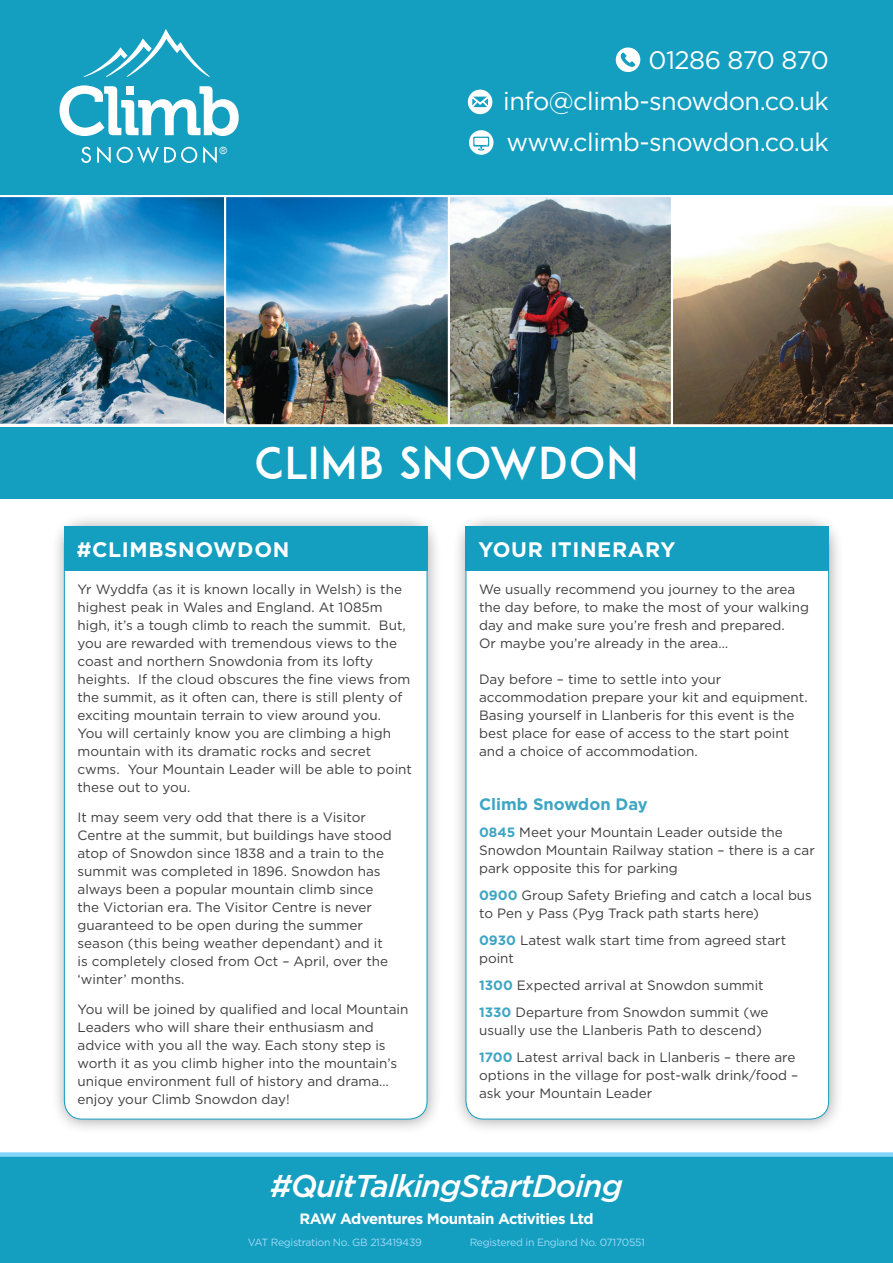
<style>
.page{position:relative;width:893px;height:1263px;background:#fff}
.page>*{position:absolute;margin:0;border:0;box-sizing:border-box;transform-origin:0 0}
.t1{font:43.5px "ADAM.CGPRO";letter-spacing:.02em;color:#fff}
.t2{font:italic 500 31.5px "Gotham";letter-spacing:-.03em;color:#fff}
.t3{font:25.35px/41.1px "Gotham";letter-spacing:-.02em;color:#fff;text-align:justify}
.t4{font:700 21px "Gotham";letter-spacing:.03em;color:#fff}
.t5{font:700 16.5px "Gotham";color:#3ea5c4}
.t6{font:700 15px "Gotham";letter-spacing:-.03em;color:#fff}
.t7{font:13.5px/18px "Gotham";color:#3e3e3f}
.t8{font:10.5px "Gotham";letter-spacing:-.03em;color:#9edcf8}
.t9{font:condensed 9.6px "Futura LT";color:#fff}
.s1{font-weight:700;color:#3ea5c4}
</style>
<div class="page">
<div style="left:0;top:0;width:893px;height:202px;background:#149ec0"></div>
<div style="left:0;top:1152px;width:893px;height:111px;background:#149ec0"></div>
<img style="left:227px;top:198px;width:443px;height:225px">
<svg style="left:673px;top:195px;width:220px;height:230px"></svg>
<img style="left:0;top:195px;width:224px;height:229px">
<div style="left:224px;top:195px;width:226px;height:231px;border:2px solid #fff"></div>
<div style="left:448px;top:195px;width:225px;height:231px;border:2px solid #fff"></div>
<div style="left:468px;top:90px;width:24px;height:24px;background:#fff;border-radius:50%"></div>
<svg style="left:471px;top:96px;width:17px;height:12px"></svg>
<div style="left:616px;top:47px;width:24px;height:25px;background:#fff;border-radius:50%"></div>
<svg style="left:621px;top:52px;width:14px;height:15px"></svg>
<svg style="left:469px;top:130px;width:24px;height:25px"></svg>
<svg style="left:473px;top:137px;width:16px;height:14px"></svg>
<div style="left:51px;top:513px;width:392px;height:622px;background:#231f20;opacity:.41"></div>
<div style="left:64px;top:527px;width:363px;height:592px;background:#fff;border-radius:18px"></div>
<div style="left:452px;top:513px;width:392px;height:622px;background:#231f20;opacity:.4"></div>
<div style="left:466px;top:527px;width:363px;height:592px;background:#fff;border-radius:18px"></div>
<div style="left:64px;top:526px;width:363px;height:45px;background:#149ec0"></div>
<div style="left:466px;top:526px;width:363px;height:45px;background:#149ec0"></div>
<div style="left:0;top:427px;width:893px;height:72px;background:#149ec0"></div>
<svg style="left:60px;top:85px;width:179px;height:51px"></svg>
<svg style="left:84px;top:29px;width:126px;height:48px"></svg>
<svg style="left:81px;top:147px;width:10px;height:16px"></svg>
<svg style="left:97px;top:146px;width:14px;height:17px"></svg>
<svg style="left:117px;top:147px;width:80px;height:16px"></svg>
<svg style="left:203px;top:146px;width:14px;height:17px"></svg>
<p class="t9" style="left:220px;top:145px;width:9px">®</p>
<h3 class="t3" style="left:503px;top:39px;width:327px;text-indent:145px">01286 870 870 info@climb-snowdon.co.uk www.climb-snowdon.co.uk</h3>
<h1 class="t1" style="left:254px;top:437px;width:386px">CLIMB SNOWDON</h1>
<h3 class="t4" style="left:77px;top:536px;width:214px">#CLIMBSNOWDON</h3>
<h3 class="t4" style="left:478px;top:536px;width:199px">YOUR ITINERARY</h3>
<p class="t7" style="left:78px;top:580px;width:336px">Yr Wyddfa (as it is known locally in Welsh) is the highest peak in Wales and England. At 1085m high, it’s a tough climb to reach the summit. But, you are rewarded with tremendous views to the coast and northern Snowdonia from its lofty heights. If the cloud obscures the fine views from the summit, as it often can, there is still plenty of exciting mountain terrain to view around you.<br>You will certainly know you are climbing a high mountain with its dramatic rocks and secret cwms. Your Mountain Leader will be able to point these out to you.</p>
<p class="t7" style="left:78px;top:808px;width:316px">It may seem very odd that there is a Visitor Centre at the summit, but buildings have stood atop of Snowdon since 1838 and a train to the summit was completed in 1896. Snowdon has always been a popular mountain climb since the Victorian era. The Visitor Centre is never guaranteed to be open during the summer season (this being weather dependant) and it is completely closed from Oct – April, over the ‘winter’ months.</p>
<p class="t7" style="left:78px;top:1000px;width:332px">You will be joined by qualified and local Mountain Leaders who will share their enthusiasm and advice with you all the way. Each stony step is worth it as you climb higher into the mountain’s unique environment full of history and drama… enjoy your Climb Snowdon day!</p>
<p class="t7" style="left:479px;top:580px;width:331px">We usually recommend you journey to the area the day before, to make the most of your walking day and make sure you’re fresh and prepared.<br>Or maybe you’re already in the area…</p>
<p class="t7" style="left:479px;top:670px;width:330px">Day before – time to settle into your accommodation prepare your kit and equipment.<br>Basing yourself in Llanberis for this event is the best place for ease of access to the start point and a choice of accommodation.</p>
<p class="t5" style="left:479px;top:794px;width:170px">Climb Snowdon Day</p>
<p class="t7" style="left:479px;top:823px;width:337px"><span class="s1">0845</span> Meet your Mountain Leader outside the<br>Snowdon Mountain Railway station – there is a car park opposite this for parking</p>
<p class="t7" style="left:479px;top:886px;width:334px"><span class="s1">0900</span> Group Safety Briefing and catch a local bus to Pen y Pass (Pyg Track path starts here)</p>
<p class="t7" style="left:479px;top:931px;width:309px"><span class="s1">0930</span> Latest walk start time from agreed start point</p>
<p class="t7" style="left:479px;top:972px;width:291px;line-height:27px"><span class="s1">1300</span> Expected arrival at Snowdon summit<br><span class="s1">1330</span> Departure from Snowdon summit (we</p>
<p class="t7" style="left:479px;top:1017px;width:318px;line-height:27px">usually use the Llanberis Path to descend)<br><span class="s1">1700</span> Latest arrival back in Llanberis – there are</p>
<p class="t7" style="left:479px;top:1066px;width:321px">options in the village for post-walk drink/food – ask your Mountain Leader</p>
<h2 class="t2" style="left:270px;top:1165px;width:354px">#QuitTalkingStartDoing</h2>
<p class="t6" style="left:299px;top:1209px;width:296px">RAW Adventures Mountain Activities Ltd</p>
<p class="t8" style="left:248px;top:1236px;width:175px">VAT Registration No. GB 213419439</p>
<p class="t8" style="left:470px;top:1236px;width:177px">Registered in England No. 07170551</p>
</div>
